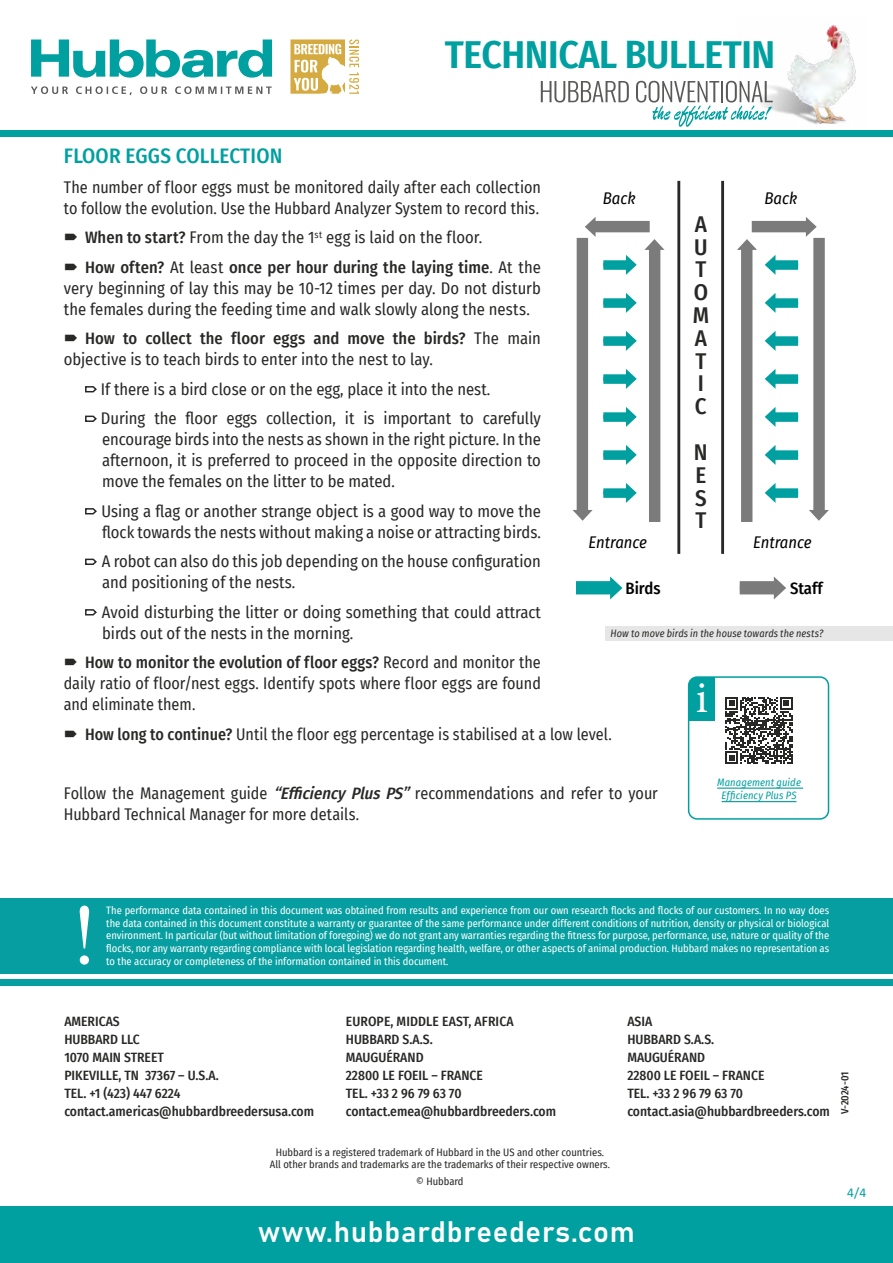
<style>
.page{position:relative;width:893px;height:1263px;background:#fff}
.page>*{position:absolute;margin:0;border:0;box-sizing:border-box;transform-origin:0 0}
.t1{font:45px "Minion Pro";color:#fff}
.t2{font:600 39px "Fira Sans Condensed";letter-spacing:-.01em;color:#009fa0}
.t3{font:29.25px "Bahnschrift";letter-spacing:.025em;color:#fff}
.t4{font:500 22.8px/22.8px "Fira Sans Condensed";color:#282827}
.t5{font:500 21px "Fira Sans Condensed";letter-spacing:.01em;color:#009fa0}
.t6{font:16.5px/21px "Fira Sans Condensed";color:#282827}
.t7{font:500 16.5px/29.5px "Fira Sans Condensed";letter-spacing:.005em;color:#282827}
.t8{font:italic 16.5px "Fira Sans Condensed";color:#000}
.t9{font:500 16.5px "Fira Sans Condensed";color:#000}
.t10{font:500 13.5px/18px "Fira Sans Condensed";color:#282827}
.t11{font:13.5px "Calibri";color:#009fa0}
.t12{font:10.5px/12.6px "Fira Sans Condensed";color:#fff;text-align:justify}
.t13{font:10.5px/12.6px "Fira Sans Condensed";color:#282827;text-align:center}
.t14{font:italic 10.5px "Fira Sans Condensed";letter-spacing:.01em;color:#282827}
.t15{font:italic 10.5px/13.5px "Fira Sans Condensed";letter-spacing:.01em;color:#009fa0;text-align:center}
.t16{font:500 10.5px "Fira Sans Condensed";letter-spacing:-.015em;color:#282827}
.s1{font-weight:400}
.s2{font-weight:500}
.s3{font-weight:500;font-style:italic}
</style>
<div class="page">
<div style="left:0;top:1206px;width:893px;height:57px;background:#009fa0"></div>
<svg style="left:541px;top:81px;width:88px;height:22px"></svg>
<svg style="left:636px;top:81px;width:102px;height:46px"></svg>
<img style="left:738px;top:24px;width:118px;height:100px">
<div style="left:0;top:898px;width:893px;height:75px;background:#069ea0"></div>
<div style="left:0;top:978px;width:893px;height:7px;background:#069ea0"></div>
<svg style="left:85px;top:386px;width:12px;height:7px"></svg>
<svg style="left:85px;top:415px;width:12px;height:7px"></svg>
<svg style="left:85px;top:508px;width:12px;height:7px"></svg>
<svg style="left:85px;top:558px;width:12px;height:7px"></svg>
<svg style="left:85px;top:609px;width:12px;height:7px"></svg>
<svg style="left:774px;top:577px;width:12px;height:22px"></svg>
<svg style="left:610px;top:576px;width:12px;height:23px"></svg>
<svg style="left:765px;top:255px;width:10px;height:20px"></svg>
<svg style="left:626px;top:255px;width:11px;height:20px"></svg>
<svg style="left:765px;top:293px;width:10px;height:20px"></svg>
<svg style="left:626px;top:293px;width:11px;height:20px"></svg>
<svg style="left:765px;top:331px;width:10px;height:20px"></svg>
<svg style="left:626px;top:331px;width:11px;height:20px"></svg>
<svg style="left:765px;top:369px;width:10px;height:20px"></svg>
<svg style="left:626px;top:369px;width:11px;height:20px"></svg>
<svg style="left:765px;top:407px;width:10px;height:20px"></svg>
<svg style="left:626px;top:407px;width:11px;height:20px"></svg>
<svg style="left:765px;top:445px;width:10px;height:20px"></svg>
<svg style="left:626px;top:445px;width:11px;height:20px"></svg>
<svg style="left:765px;top:483px;width:10px;height:20px"></svg>
<svg style="left:626px;top:483px;width:11px;height:20px"></svg>
<div style="left:740px;top:581px;width:37px;height:13px;background:#7c7b7b"></div>
<div style="left:576px;top:581px;width:38px;height:13px;background:#009fa0"></div>
<div style="left:773px;top:260px;width:25px;height:10px;background:#009fa0"></div>
<div style="left:603px;top:260px;width:26px;height:10px;background:#009fa0"></div>
<div style="left:773px;top:298px;width:25px;height:10px;background:#009fa0"></div>
<div style="left:603px;top:298px;width:26px;height:10px;background:#009fa0"></div>
<div style="left:773px;top:336px;width:25px;height:10px;background:#009fa0"></div>
<div style="left:603px;top:336px;width:26px;height:10px;background:#009fa0"></div>
<div style="left:773px;top:374px;width:25px;height:10px;background:#009fa0"></div>
<div style="left:603px;top:374px;width:26px;height:10px;background:#009fa0"></div>
<div style="left:773px;top:412px;width:25px;height:10px;background:#009fa0"></div>
<div style="left:603px;top:412px;width:26px;height:10px;background:#009fa0"></div>
<div style="left:773px;top:450px;width:25px;height:10px;background:#009fa0"></div>
<div style="left:603px;top:450px;width:26px;height:10px;background:#009fa0"></div>
<div style="left:773px;top:488px;width:25px;height:10px;background:#009fa0"></div>
<div style="left:603px;top:488px;width:26px;height:10px;background:#009fa0"></div>
<svg style="left:806px;top:217px;width:11px;height:20px"></svg>
<svg style="left:585px;top:217px;width:11px;height:20px"></svg>
<svg style="left:573px;top:510px;width:20px;height:11px"></svg>
<svg style="left:737px;top:239px;width:20px;height:11px"></svg>
<svg style="left:644px;top:239px;width:20px;height:11px"></svg>
<div style="left:752px;top:221px;width:56px;height:11px;background:#7c7b7b"></div>
<div style="left:594px;top:221px;width:56px;height:11px;background:#7c7b7b"></div>
<div style="left:577px;top:238px;width:11px;height:274px;background:#7c7b7b"></div>
<div style="left:741px;top:248px;width:11px;height:274px;background:#7c7b7b"></div>
<div style="left:649px;top:248px;width:11px;height:274px;background:#7c7b7b"></div>
<hr style="left:721px;top:181px;width:3px;height:373px;background:#282827">
<hr style="left:677px;top:181px;width:3px;height:373px;background:#282827">
<div style="left:813px;top:238px;width:12px;height:274px;background:#7c7b7b"></div>
<svg style="left:809px;top:510px;width:20px;height:11px"></svg>
<div style="left:605px;top:626px;width:288px;height:14px;background:#e6e6e6"></div>
<div style="left:690px;top:677px;width:25px;height:43px;background:#009fa0"></div>
<div style="left:688px;top:676px;width:141px;height:144px;border:2px solid #009fa0;border-radius:9px"></div>
<svg style="left:725px;top:697px;width:68px;height:67px"></svg>
<hr style="left:717px;top:787px;width:86px;height:2px;background:#009fa0">
<hr style="left:722px;top:801px;width:74px;height:1px;background:#009fa0">
<div style="left:0;top:130px;width:893px;height:7px;background:#009fa0"></div>
<svg style="left:290px;top:39px;width:69px;height:55px"></svg>
<svg style="left:31px;top:40px;width:241px;height:38px"></svg>
<svg style="left:31px;top:86px;width:241px;height:9px"></svg>
<h2 class="t2" style="left:445px;top:23px;width:332px">TECHNICAL BULLETIN</h2>
<p class="t5" style="left:64px;top:139px;width:220px">FLOOR EGGS COLLECTION</p>
<p class="t6" style="left:64px;top:176px;width:479px">The number of floor eggs must be monitored daily after each collection to follow the evolution. Use the Hubbard Analyzer System to record this.</p>
<p class="t7" style="left:85px;top:222px;width:457px">When to start? <span class="s1">From the day the 1</span><sup>st</sup> <span class="s1">egg is laid on the floor.<br></span>How often? <span class="s1">At least</span> once per hour during the laying time<span class="s1">. At the</span></p>
<p class="t6" style="left:64px;top:277px;width:479px">very beginning of lay this may be 10-12 times per day. Do not disturb the females during the feeding time and walk slowly along the nests.</p>
<p class="t6" style="left:64px;top:327px;width:479px;text-indent:21px"><span class="s2">How to collect the floor eggs and move the birds?</span> The main objective is to teach birds to enter into the nest to lay.</p>
<p class="t6" style="left:101px;top:374px;width:442px;line-height:29.5px">If there is a bird close or on the egg, place it into the nest.<br>During the floor eggs collection, it is important to carefully</p>
<p class="t6" style="left:102px;top:428px;width:440px;text-align:justify">encourage birds into the nests as shown in the right picture. In the afternoon, it is preferred to proceed in the opposite direction to move the females on the litter to be mated.</p>
<p class="t6" style="left:101px;top:500px;width:441px">Using a flag or another strange object is a good way to move the flock towards the nests without making a noise or attracting birds.</p>
<p class="t6" style="left:102px;top:550px;width:441px">A robot can also do this job depending on the house configuration and positioning of the nests.</p>
<p class="t6" style="left:102px;top:601px;width:441px">Avoid disturbing the litter or doing something that could attract birds out of the nests in the morning.</p>
<p class="t6" style="left:64px;top:651px;width:479px;text-align:justify;text-indent:21px"><span class="s2">How to monitor the evolution of floor eggs?</span> Record and monitor the daily ratio of floor/nest eggs. Identify spots where floor eggs are found and eliminate them.</p>
<p class="t6" style="left:85px;top:723px;width:528px"><span class="s2">How long to continue?</span> Until the floor egg percentage is stabilised at a low level.</p>
<p class="t8" style="left:603px;top:186px;width:34px">Back</p>
<p class="t8" style="left:764px;top:186px;width:34px">Back</p>
<h3 class="t4" style="left:693px;top:211px;width:18px">A<br>U<br>T<br>O<br>M<br>A<br>T<br>I<br>C</h3>
<h3 class="t4" style="left:694px;top:439px;width:15px;text-align:justify">N E S T</h3>
<p class="t8" style="left:588px;top:530px;width:60px">Entrance</p>
<p class="t8" style="left:753px;top:530px;width:60px">Entrance</p>
<p class="t9" style="left:790px;top:575px;width:34px">Staff</p>
<p class="t9" style="left:626px;top:575px;width:36px">Birds</p>
<p class="t14" style="left:611px;top:625px;width:214px">How to move birds in the house towards the nests?</p>
<h1 class="t1" style="left:696px;top:667px;width:14px">i</h1>
<p class="t6" style="left:64px;top:782px;width:596px">Follow the Management guide <span class="s3">“EfficiencyPlusPS”</span>recommendations and refer to your<br>Hubbard Technical Manager for more details.</p>
<p class="t15" style="left:717px;top:775px;width:85px">Management guide<br>Efficiency Plus PS</p>
<p class="t12" style="left:106px;top:904px;width:724px">The performance data contained in this document was obtained from results and experience from our own research flocks and flocks of our customers. In no way does the data contained in this document constitute a warranty or guarantee of the same performance under different conditions of nutrition, density or physical or biological environment. In particular (but without limitation of foregoing) we do not grant any warranties regarding the fitness for purpose, performance, use, nature or quality of the flocks, nor any warranty regarding compliance with local legislation regarding health, welfare, or other aspects of animal production. Hubbard makes no representation as to the accuracy or completeness of the information contained in this document.</p>
<p class="t10" style="left:64px;top:1011px;width:251px">AMERICAS<br>HUBBARD LLC<br>1070 MAIN STREET<br>PIKEVILLE, TN 37367 – U.S.A.<br>TEL. +1 (423) 447 6224 contact.americas@hubbardbreedersusa.com</p>
<p class="t10" style="left:346px;top:1011px;width:212px">EUROPE, MIDDLE EAST, AFRICA<br>HUBBARD S.A.S.<br>MAUGUÉRAND<br>22800 LE FOEIL – FRANCE<br>TEL. +33 2 96 79 63 70 contact.emea@hubbardbreeders.com</p>
<p class="t10" style="left:627px;top:1011px;width:204px">ASIA<br>HUBBARD S.A.S.<br>MAUGUÉRAND<br>22800 LE FOEIL – FRANCE<br>TEL. +33 2 96 79 63 70 contact.asia@hubbardbreeders.com</p>
<p class="t13" style="left:270px;top:1145px;width:342px">Hubbard is a registered trademark of Hubbard in the US and other countries.<br>All other brands and trademarks are the trademarks of their respective owners.</p>
<p class="t13" style="left:416px;top:1175px;width:49px">© Hubbard</p>
<h3 class="t3" style="left:258px;top:1210px;width:378px">www.hubbardbreeders.com</h3>
<p class="t16" style="left:836px;top:1114px;width:44px;rotate:-90deg">V-2024-01</p>
<p class="t11" style="left:847px;top:1183px;width:20px">4/4</p>
</div>
